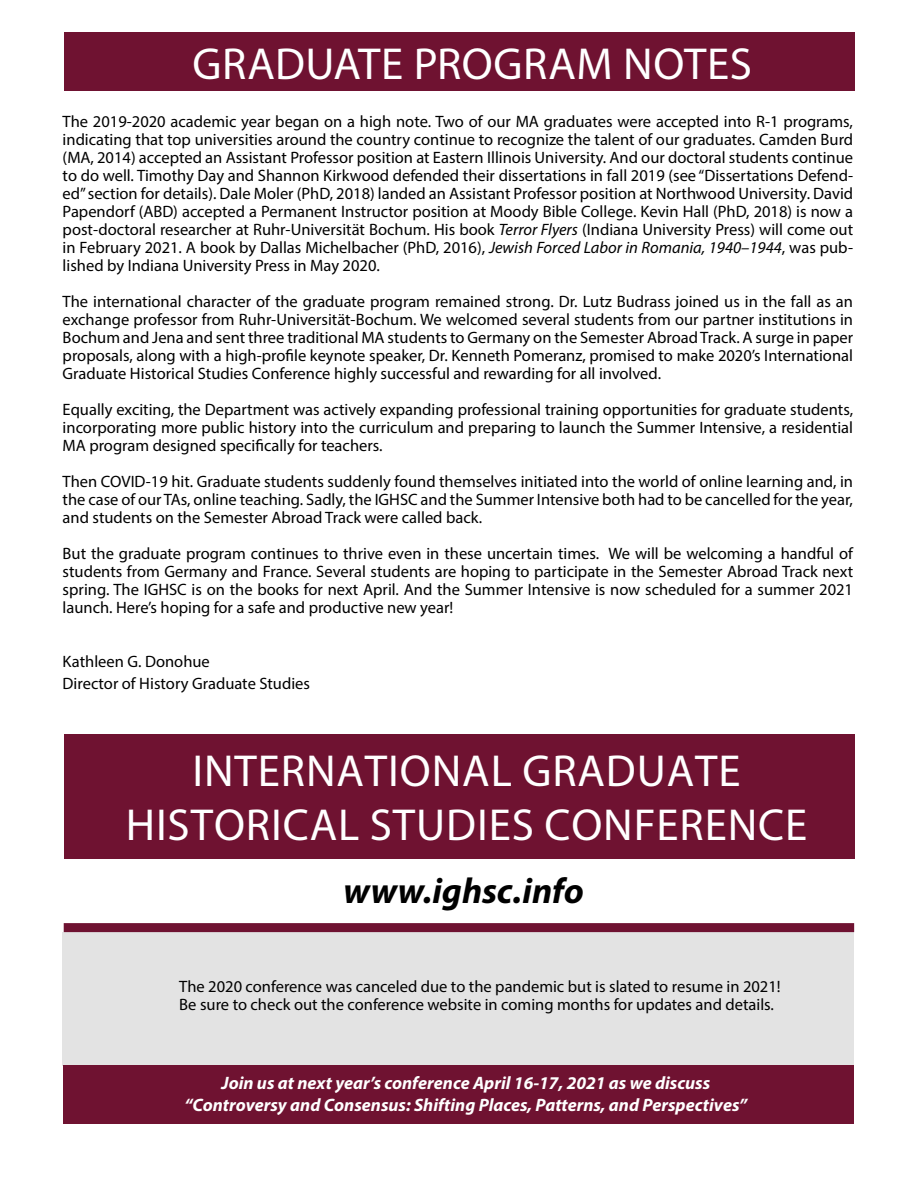
<style>
.page{position:relative;width:918px;height:1188px;background:#fff}
.page>*{position:absolute;margin:0;border:0;box-sizing:border-box;transform-origin:0 0}
.t1{font:45px/54px "Myriad Pro";letter-spacing:.02em;color:#fff;text-align:center}
.t2{font:italic 700 36px "Myriad Pro";letter-spacing:-.005em;color:#000}
.t3{font:italic 700 18px/21.6px "Myriad Pro";color:#fff;text-align:center}
.t4{font:16.5px/18px "Myriad Pro";color:#000;text-align:justify}
.s1{font-style:italic}
</style>
<div class="page">
<div style="left:63px;top:932px;width:791px;height:134px;background:#e3e3e3"></div>
<div style="left:64px;top:33px;width:790px;height:58px;background:#6f1231"></div>
<div style="left:64px;top:734px;width:790px;height:125px;background:#6f1231"></div>
<div style="left:64px;top:923px;width:790px;height:9px;background:#6f1231"></div>
<div style="left:64px;top:1066px;width:790px;height:58px;background:#6f1231"></div>
<h1 class="t1" style="left:193px;top:36px;width:561px">GRADUATE PROGRAM NOTES</h1>
<p class="t4" style="left:63px;top:112px;width:792px">The 2019-2020 academic year began on a high note. Two of our MA graduates were accepted into R-1 programs, indicating that top universities around the country continue to recognize the talent of our graduates. Camden Burd (MA, 2014) accepted an Assistant Professor position at Eastern Illinois University. And our doctoral students continue to do well. Timothy Day and Shannon Kirkwood defended their dissertations in fall 2019 (see “Dissertations Defend&shy;ed” section for details). Dale Moler (PhD, 2018) landed an Assistant Professor position at Northwood University. David Papendorf (ABD) accepted a Permanent Instructor position at Moody Bible College. Kevin Hall (PhD, 2018) is now a post-doctoral researcher at Ruhr-Universität Bochum. His book <span class="s1">Terror Flyers</span> (Indiana University Press) will come out in February 2021. A book by Dallas Michelbacher (PhD, 2016), <span class="s1">Jewish Forced Labor in Romania, 1940–1944</span>, was pub&shy;lished by Indiana University Press in May 2020.</p>
<p class="t4" style="left:63px;top:292px;width:792px">The international character of the graduate program remained strong. Dr. Lutz Budrass joined us in the fall as an exchange professor from Ruhr-Universität-Bochum. We welcomed several students from our partner institutions in Bochum and Jena and sent three traditional MA students to Germany on the Semester Abroad Track. A surge in paper proposals, along with a high-profile keynote speaker, Dr. Kenneth Pomeranz, promised to make 2020’s International Graduate Historical Studies Conference highly successful and rewarding for all involved.</p>
<p class="t4" style="left:63px;top:400px;width:792px">Equally exciting, the Department was actively expanding professional training opportunities for graduate students, incorporating more public history into the curriculum and preparing to launch the Summer Intensive, a residential MA program designed specifically for teachers.</p>
<p class="t4" style="left:63px;top:473px;width:792px">Then COVID-19 hit. Graduate students suddenly found themselves initiated into the world of online learning and, in the case of our TAs, online teaching. Sadly, the IGHSC and the Summer Intensive both had to be cancelled for the year, and students on the Semester Abroad Track were called back.</p>
<p class="t4" style="left:63px;top:545px;width:792px">But the graduate program continues to thrive even in these uncertain times. We will be welcoming a handful of students from Germany and France. Several students are hoping to participate in the Semester Abroad Track next spring. The IGHSC is on the books for next April. And the Summer Intensive is now scheduled for a summer 2021 launch. Here’s hoping for a safe and productive new year!</p>
<p class="t4" style="left:63px;top:651px;width:249px;line-height:21.6px">Kathleen G. Donohue<br>Director of History Graduate Studies</p>
<h1 class="t1" style="left:126px;top:743px;width:683px">INTERNATIONAL GRADUATE<br>HISTORICAL STUDIES CONFERENCE</h1>
<h2 class="t2" style="left:344px;top:867px;width:242px">www.ighsc.info</h2>
<p class="t4" style="left:179px;top:977px;width:603px">The 2020 conference was canceled due to the pandemic but is slated to resume in 2021!<br>Be sure to check out the conference website in coming months for updates and details.</p>
<p class="t3" style="left:185px;top:1072px;width:564px">Join us at next year’s conference April 16-17, 2021 as we discuss “Controversy and Consensus: Shifting Places, Patterns, and Perspectives”</p>
</div>
